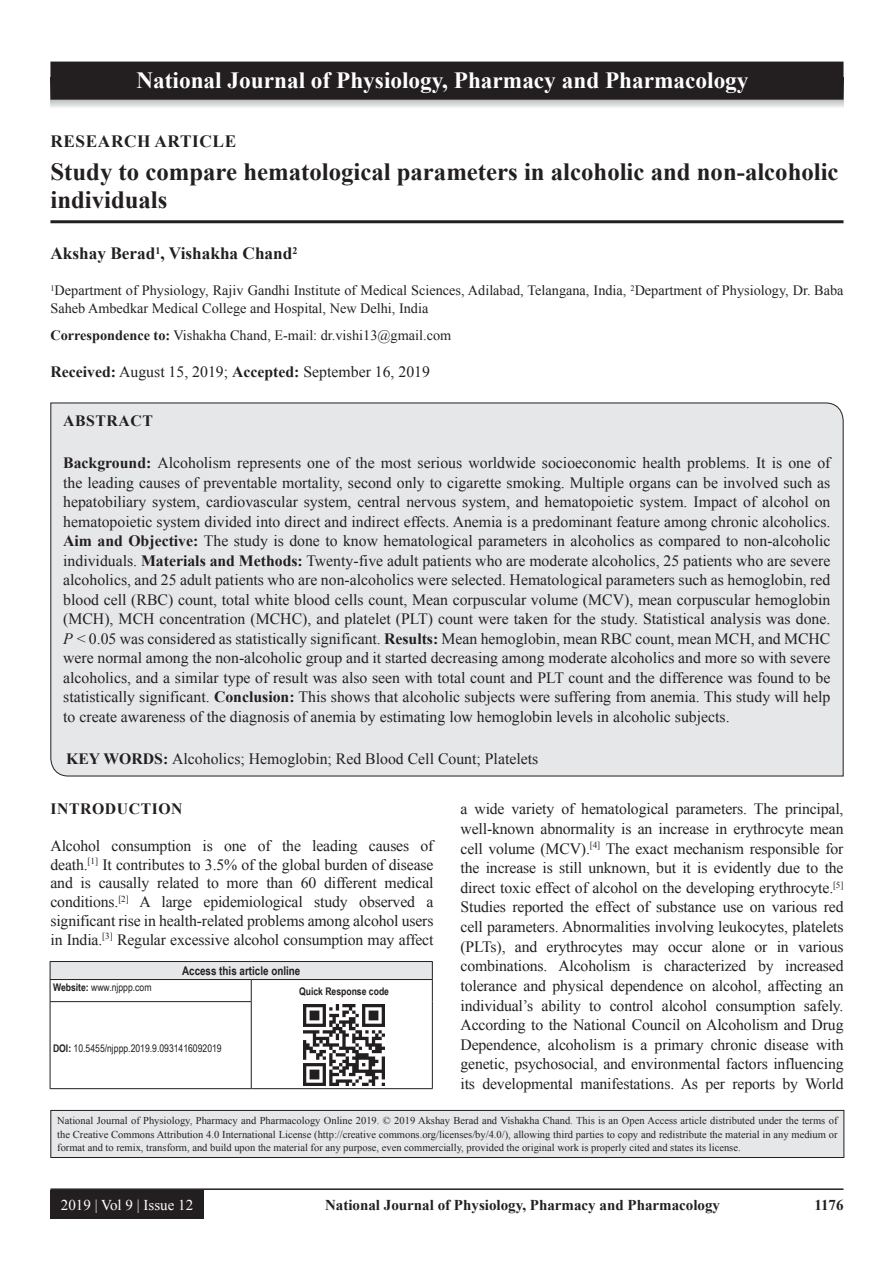
<style>
.page{position:relative;width:894px;height:1263px;background:#fff}
.page>*{position:absolute;margin:0;border:0;box-sizing:border-box;transform-origin:0 0}
.AT{font:700 24.75px/28.5px "Times New Roman";color:#231f20}
.JN_1{font:700 23.25px "Times New Roman";color:#fff}
.AU{font:700 17.25px "Times New Roman";color:#231f20}
.AH{font:700 17.25px "Times New Roman";letter-spacing:.035em;color:#231f20}
.ABS{font:15.75px/19.5px "Times New Roman";color:#231f20;text-align:justify}
.TX{font:15.75px/19.6px "Times New Roman";letter-spacing:-.01em;color:#231f20;text-align:justify}
.KWD{font:15.75px "Times New Roman";color:#231f20}
.ABSH{font:700 15.75px "Times New Roman";letter-spacing:.035em;color:#231f20}
.RF{font:700 15px "Times New Roman";color:#231f20}
.RF_VOL{font:15px "Times New Roman";color:#fff}
.AFF{font:14.25px/18px "Times New Roman";color:#231f20}
.ADD{font:14.25px "Times New Roman";color:#231f20}
.AAO{font:700 12px "Arial Narrow";color:#231f20}
.JN_TX{font:10.5px/13.5px "Times New Roman";color:#231f20;text-align:justify}
.Web{font:10.5px "Arial Narrow";color:#231f20}
.QR{font:700 10.5px "Arial Narrow";color:#231f20}
.s1{font-weight:700}
.s2{font-style:italic}
</style>
<div class="page">
<hr style="left:50px;top:1188px;width:793px;height:1px;background:#231f20">
<div style="left:50px;top:1190px;width:153px;height:28px;background:#231f20"></div>
<hr style="left:50px;top:220px;width:793px;height:3px;background:#231f20">
<div style="left:50px;top:402px;width:793px;height:374px;background:#e6e7e9"></div>
<div style="left:50px;top:961px;width:382px;height:18px;background:#e6e7e9"></div>
<svg style="left:251px;top:980px;width:1px;height:21px"></svg>
<hr style="left:50px;top:1001px;width:201px;height:1px;background:#231f20">
<hr style="left:50px;top:1002px;width:1px;height:86px;background:#231f20">
<hr style="left:251px;top:1002px;width:1px;height:86px;background:#231f20">
<hr style="left:50px;top:1088px;width:201px;height:1px;background:#231f20">
<hr style="left:432px;top:1001px;width:1px;height:87px;background:#231f20">
<hr style="left:251px;top:1088px;width:181px;height:1px;background:#231f20">
<hr style="left:50px;top:961px;width:201px;height:1px;background:#231f20">
<hr style="left:251px;top:961px;width:181px;height:1px;background:#231f20">
<svg style="left:50px;top:962px;width:1px;height:39px"></svg>
<svg style="left:432px;top:962px;width:1px;height:39px"></svg>
<hr style="left:50px;top:979px;width:201px;height:1px;background:#231f20">
<hr style="left:251px;top:979px;width:181px;height:1px;background:#231f20">
<img style="left:303px;top:1004px;width:81px;height:81px">
<div style="left:51px;top:1110px;width:792px;height:47px;background:#e6e7e9"></div>
<div style="left:50px;top:1110px;width:794px;height:47px;border:1px solid #231f20"></div>
<svg style="left:51px;top:100px;width:792px;height:8px;background:#d9dadc"></svg>
<div style="left:51px;top:62px;width:791px;height:37px;background:#231f20"></div>
<div style="left:50px;top:62px;width:793px;height:38px;border:2px solid #231f20"></div>
<p class="JN_1" style="left:136px;top:64px;width:613px">National Journal of Physiology, Pharmacy and Pharmacology</p>
<p class="AH" style="left:50px;top:128px;width:187px">RESEARCH ARTICLE</p>
<p class="AT" style="left:50px;top:156px;width:789px">Study to compare hematological parameters in alcoholic and non-alcoholic individuals</p>
<p class="AU" style="left:50px;top:241px;width:248px">Akshay Berad<sup>1</sup>, Vishakha Chand<sup>2</sup></p>
<p class="AFF" style="left:50px;top:281px;width:794px"><sup>1</sup>Department of Physiology, Rajiv Gandhi Institute of Medical Sciences, Adilabad, Telangana, India, <sup>2</sup>Department of Physiology, Dr. Baba<br>Saheb Ambedkar Medical College and Hospital, New Delhi, India</p>
<p class="ADD" style="left:50px;top:325px;width:402px"><span class="s1">Correspondence to:</span> Vishakha Chand, E-mail: dr.vishi13@gmail.com</p>
<p class="TX" style="left:50px;top:361px;width:381px"><span class="s1">Received:</span> August 15, 2019; <span class="s1">Accepted:</span> September 16, 2019</p>
<p class="ABSH" style="left:63px;top:409px;width:91px">ABSTRACT</p>
<p class="ABS" style="left:63px;top:452px;width:768px"><span class="s1">Background:</span> Alcoholism represents one of the most serious worldwide socioeconomic health problems. It is one of the leading causes of preventable mortality, second only to cigarette smoking. Multiple organs can be involved such as hepatobiliary system, cardiovascular system, central nervous system, and hematopoietic system. Impact of alcohol on hematopoietic system divided into direct and indirect effects. Anemia is a predominant feature among chronic alcoholics.<br><span class="s1">Aim and Objective:</span> The study is done to know hematological parameters in alcoholics as compared to non-alcoholic individuals. <span class="s1">Materials and Methods:</span> Twenty-five adult patients who are moderate alcoholics, 25 patients who are severe alcoholics, and 25 adult patients who are non-alcoholics were selected. Hematological parameters such as hemoglobin, red blood cell (RBC) count, total white blood cells count, Mean corpuscular volume (MCV), mean corpuscular hemoglobin (MCH), MCH concentration (MCHC), and platelet (PLT) count were taken for the study. Statistical analysis was done.<br><span class="s2">P</span> &lt; 0.05 was considered as statistically significant. <span class="s1">Results:</span> Mean hemoglobin, mean RBC count, mean MCH, and MCHC were normal among the non-alcoholic group and it started decreasing among moderate alcoholics and more so with severe alcoholics, and a similar type of result was also seen with total count and PLT count and the difference was found to be statistically significant. <span class="s1">Conclusion:</span> This shows that alcoholic subjects were suffering from anemia. This study will help to create awareness of the diagnosis of anemia by estimating low hemoglobin levels in alcoholic subjects.</p>
<p class="KWD" style="left:66px;top:747px;width:473px"><span class="s1">KEY WORDS:</span> Alcoholics; Hemoglobin; Red Blood Cell Count; Platelets</p>
<h1 class="ABSH" style="left:50px;top:797px;width:134px">INTRODUCTION</h1>
<p class="TX" style="left:50px;top:835px;width:384px;line-height:18.8px">Alcohol consumption is one of the leading causes of death.<sup>[1]</sup> It contributes to 3.5% of the global burden of disease and is causally related to more than 60 different medical conditions.<sup>[2]</sup> A large epidemiological study observed a significant rise in health-related problems among alcohol users in India.<sup>[3]</sup> Regular excessive alcohol consumption may affect</p>
<p class="AAO" style="left:182px;top:961px;width:120px">Access this article online</p>
<p class="Web" style="left:53px;top:980px;width:100px"><span class="s1">Website:</span> www.njppp.com</p>
<p class="QR" style="left:299px;top:983px;width:91px">Quick Response code</p>
<p class="TX" style="left:460px;top:798px;width:384px">a wide variety of hematological parameters. The principal, well-known abnormality is an increase in erythrocyte mean cell volume (MCV).<sup>[4]</sup> The exact mechanism responsible for the increase is still unknown, but it is evidently due to the direct toxic effect of alcohol on the developing erythrocyte.<sup>[5] </sup>Studies reported the effect of substance use on various red cell parameters. Abnormalities involving leukocytes, platelets (PLTs), and erythrocytes may occur alone or in various combinations. Alcoholism is characterized by increased tolerance and physical dependence on alcohol, affecting an individual’s ability to control alcohol consumption safely.<br>According to the National Council on Alcoholism and Drug Dependence, alcoholism is a primary chronic disease with genetic, psychosocial, and environmental factors influencing its developmental manifestations. As per reports by World</p>
<p class="Web" style="left:53px;top:1040px;width:170px"><span class="s1">DOI:</span> 10.5455/njppp.2019.9.0931416092019</p>
<p class="JN_TX" style="left:57px;top:1113px;width:781px">National Journal of Physiology, Pharmacy and Pharmacology Online 2019. © 2019 Akshay Berad and Vishakha Chand. This is an Open Access article distributed under the terms of the Creative Commons Attribution 4.0 International License (http://creative commons.org/licenses/by/4.0/), allowing third parties to copy and redistribute the material in any medium or format and to remix, transform, and build upon the material for any purpose, even commercially, provided the original work is properly cited and states its license.</p>
<p class="RF_VOL" style="left:61px;top:1193px;width:134px">2019 | Vol 9 | Issue 12</p>
<p class="RF" style="left:325px;top:1194px;width:396px">National Journal of Physiology, Pharmacy and Pharmacology</p>
<p class="RF" style="left:814px;top:1194px;width:31px">1176</p>
</div>
